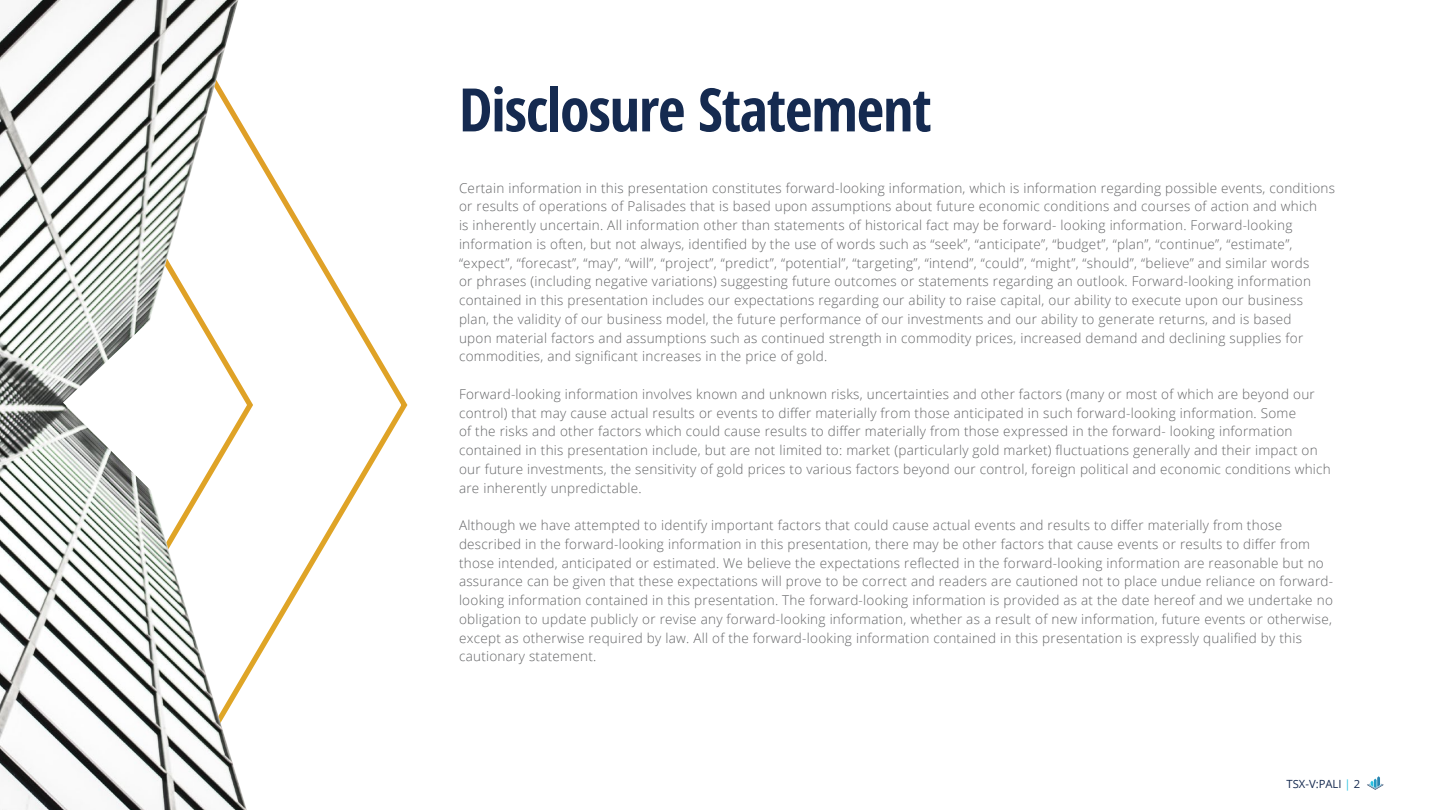
<style>
.page{position:relative;width:1440px;height:810px;background:#fff}
.page>*{position:absolute;margin:0;border:0;box-sizing:border-box;transform-origin:0 0}
.t1{font:700 60px "Open Sans Condensed";letter-spacing:-.02em;color:#152a50}
.t2{font:300 13.5px/18.8px "Open Sans";letter-spacing:.02em;color:#636466}
.t3{font:11.25px "Open Sans";color:#152a50}
.s1{color:#29c2e1}
</style>
<div class="page">
<svg style="left:247px;top:132px;width:161px;height:546px"></svg>
<img style="left:0;top:0;width:247px;height:810px">
<svg style="left:1367px;top:776px;width:17px;height:14px"></svg>
<h1 class="t1" style="left:459px;top:68px;width:474px">Disclosure Statement</h1>
<p class="t2" style="left:459px;top:178px;width:878px">Certain information in this presentation constitutes forward-looking information, which is information regarding possible events, conditions or results of operations of Palisades that is based upon assumptions about future economic conditions and courses of action and which<br>is inherently uncertain. All information other than statements of historical fact may be forward- looking information. Forward-looking information is often, but not always, identified by the use of words such as “seek”, “anticipate”, “budget”, “plan”, “continue”, “estimate”, “expect”, “forecast”, “may”, “will”, “project”, “predict”, “potential”, “targeting”, “intend”, “could”, “might”, “should”, “believe” and similar words<br>or phrases (including negative variations) suggesting future outcomes or statements regarding an outlook. Forward-looking information contained in this presentation includes our expectations regarding our ability to raise capital, our ability to execute upon our business plan, the validity of our business model, the future performance of our investments and our ability to generate returns, and is based<br>upon material factors and assumptions such as continued strength in commodity prices, increased demand and declining supplies for commodities, and significant increases in the price of gold.</p>
<p class="t2" style="left:459px;top:384px;width:873px">Forward-looking information involves known and unknown risks, uncertainties and other factors (many or most of which are beyond our control) that may cause actual results or events to differ materially from those anticipated in such forward-looking information. Some<br>of the risks and other factors which could cause results to differ materially from those expressed in the forward- looking information contained in this presentation include, but are not limited to: market (particularly gold market) fluctuations generally and their impact on our future investments, the sensitivity of gold prices to various factors beyond our control, foreign political and economic conditions which are inherently unpredictable.</p>
<p class="t2" style="left:459px;top:515px;width:876px">Although we have attempted to identify important factors that could cause actual events and results to differ materially from those described in the forward-looking information in this presentation, there may be other factors that cause events or results to differ from those intended, anticipated or estimated. We believe the expectations reflected in the forward-looking information are reasonable but no assurance can be given that these expectations will prove to be correct and readers are cautioned not to place undue reliance on forward&shy;looking information contained in this presentation. The forward-looking information is provided as at the date hereof and we undertake no obligation to update publicly or revise any forward-looking information, whether as a result of new information, future events or otherwise, except as otherwise required by law. All of the forward-looking information contained in this presentation is expressly qualified by this cautionary statement.</p>
<p class="t3" style="left:1287px;top:776px;width:75px">TSX-V:PALI <span class="s1">|</span> 2</p>
</div>
